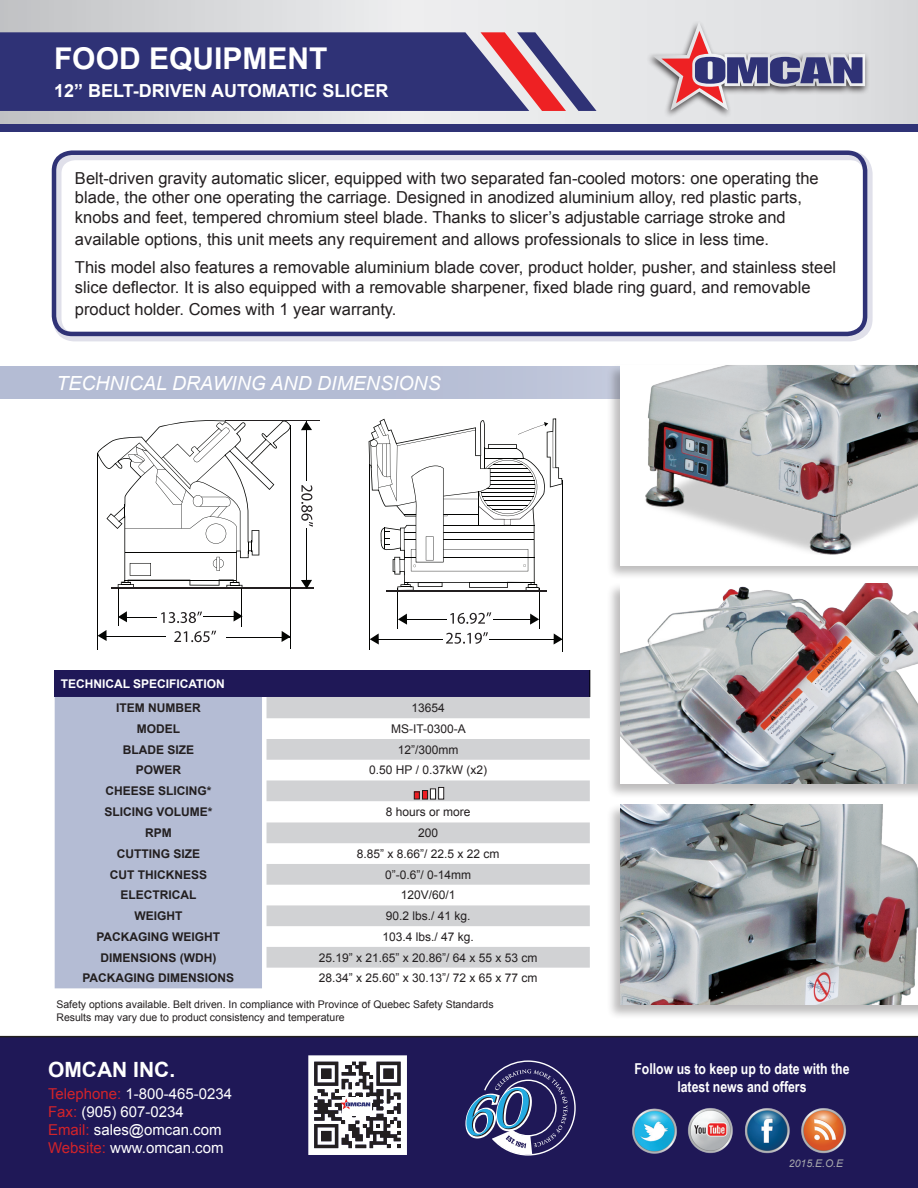
<style>
.page{position:relative;width:918px;height:1188px;background:#fff}
.page>*{position:absolute;margin:0;border:0;box-sizing:border-box;transform-origin:0 0}
.t1{font:700 30px "Arial";color:#fff}
.t2{font:700 21px "Arial";color:#fff}
.t3{font:italic 19.5px "Arial";color:#fff}
.t4{font:700 18px "Arial";color:#fff}
.t5{font:16.5px/19.5px "Arial";color:#231f20}
.t6{font:15px "Arial";color:#fff}
.t7{font:700 15px/18px "Arial Narrow";color:#fff;text-align:center}
.t8{font:12px "Arial";color:#231f20}
.t9{font:700 12px "Arial";color:#231f20}
.t10{font:700 12px "Arial";color:#fff}
.t11{font:10.5px "Arial";color:#231f20}
.t12{font:italic 10.5px "Arial";color:#a8a9ad}
.s1{color:#d1232a}
</style>
<div class="page">
<div style="left:606px;top:803px;width:312px;height:217px;background:#231f20;opacity:.3"></div>
<img style="left:621px;top:804px;width:297px;height:201px">
<div style="left:0;top:1036px;width:918px;height:152px;background:#1f1857"></div>
<img style="left:630px;top:1097px;width:238px;height:66px">
<svg style="left:465px;top:1060px;width:111px;height:96px;background:#464b7d"></svg>
<svg style="left:308px;top:1055px;width:98px;height:100px"></svg>
<svg style="left:0;top:0;width:918px;height:124px;background:#dedfe0"></svg>
<svg style="left:0;top:32px;width:597px;height:79px;background:#49437e"></svg>
<div style="left:0;top:124px;width:918px;height:7px;background:#2f3276"></div>
<div style="left:646px;top:20px;width:224px;height:99px;background:#231f20;opacity:.8"></div>
<svg style="left:652px;top:22px;width:213px;height:88px;background:#baafbd"></svg>
<div style="left:55px;top:670px;width:535px;height:27px;background:#1f1857"></div>
<div style="left:55px;top:697px;width:207px;height:291px;background:#b4bcd4"></div>
<svg style="left:267px;top:697px;width:323px;height:271px;fill:#d1d2d4"></svg>
<svg style="left:590px;top:670px;width:1px;height:27px"></svg>
<div style="left:414px;top:792px;width:6px;height:7px;border:1px solid #231f20"></div>
<div style="left:422px;top:791px;width:6px;height:8px;background:#ee1d23"></div>
<div style="left:422px;top:790px;width:6px;height:9px;border:1px solid #231f20"></div>
<div style="left:430px;top:789px;width:6px;height:10px;background:#fff"></div>
<div style="left:430px;top:789px;width:6px;height:10px;border:1px solid #231f20"></div>
<div style="left:439px;top:787px;width:5px;height:12px;background:#fff"></div>
<div style="left:438px;top:787px;width:6px;height:12px;border:1px solid #231f20"></div>
<svg style="left:530px;top:614px;width:9px;height:11px"></svg>
<hr style="left:562px;top:480px;width:1px;height:172px;background:#040503">
<hr style="left:369px;top:464px;width:1px;height:186px;background:#040503">
<svg style="left:398px;top:614px;width:9px;height:11px"></svg>
<hr style="left:401px;top:619px;width:46px;height:1px;background:#040503">
<hr style="left:493px;top:619px;width:44px;height:1px;background:#040503">
<svg style="left:450px;top:612px;width:41px;height:12px"></svg>
<hr style="left:397px;top:588px;width:1px;height:40px;background:#040503">
<hr style="left:539px;top:588px;width:1px;height:40px;background:#040503">
<svg style="left:554px;top:633px;width:8px;height:12px"></svg>
<svg style="left:370px;top:633px;width:9px;height:12px"></svg>
<hr style="left:377px;top:639px;width:65px;height:1px;background:#040503">
<hr style="left:489px;top:639px;width:73px;height:1px;background:#040503">
<svg style="left:446px;top:632px;width:42px;height:12px"></svg>
<svg style="left:369px;top:418px;width:193px;height:172px"></svg>
<hr style="left:386px;top:590px;width:161px;height:2px;background:#231f20">
<hr style="left:225px;top:421px;width:94px;height:1px;background:#231f20">
<hr style="left:111px;top:587px;width:203px;height:2px;background:#231f20">
<hr style="left:306px;top:422px;width:1px;height:59px;background:#040503">
<svg style="left:301px;top:580px;width:11px;height:9px"></svg>
<svg style="left:301px;top:421px;width:11px;height:9px"></svg>
<hr style="left:98px;top:453px;width:1px;height:197px;background:#040503">
<svg style="left:98px;top:630px;width:9px;height:11px"></svg>
<svg style="left:282px;top:631px;width:8px;height:11px"></svg>
<svg style="left:234px;top:610px;width:8px;height:12px"></svg>
<svg style="left:119px;top:611px;width:8px;height:11px"></svg>
<hr style="left:122px;top:617px;width:35px;height:1px;background:#040503">
<hr style="left:204px;top:616px;width:38px;height:1px;background:#040503">
<svg style="left:161px;top:612px;width:41px;height:11px"></svg>
<hr style="left:118px;top:588px;width:1px;height:38px;background:#040503">
<hr style="left:242px;top:588px;width:1px;height:38px;background:#040503">
<hr style="left:102px;top:636px;width:64px;height:1px;background:#040503">
<hr style="left:226px;top:637px;width:64px;height:1px;background:#040503">
<svg style="left:174px;top:631px;width:42px;height:11px"></svg>
<hr style="left:290px;top:425px;width:1px;height:223px;background:#040503">
<hr style="left:306px;top:529px;width:1px;height:59px;background:#040503">
<svg style="left:301px;top:485px;width:12px;height:42px"></svg>
<svg style="left:97px;top:420px;width:194px;height:169px"></svg>
<div style="left:0;top:366px;width:918px;height:33px;background:#b4bcd4"></div>
<div style="left:52px;top:151px;width:821px;height:190px;border:9px solid #2f3276;border-radius:18px"></div>
<div style="left:606px;top:364px;width:312px;height:217px;background:#231f20;opacity:.3"></div>
<div style="left:621px;top:365px;width:297px;height:200px;background:#fff"></div>
<img style="left:645px;top:365px;width:273px;height:189px">
<div style="left:606px;top:582px;width:312px;height:217px;background:#231f20;opacity:.3"></div>
<img style="left:621px;top:583px;width:297px;height:201px">
<p class="t1" style="left:54px;top:39px;width:275px">FOOD EQUIPMENT</p>
<p class="t4" style="left:54px;top:78px;width:336px">12” BELT-DRIVEN AUTOMATIC SLICER</p>
<p class="t5" style="left:75px;top:168px;width:745px">Belt-driven gravity automatic slicer, equipped with two separated fan-cooled motors: one operating the blade, the other one operating the carriage. Designed in anodized aluminium alloy, red plastic parts, knobs and feet, tempered chromium steel blade. Thanks to slicer’s adjustable carriage stroke and</p>
<p class="t5" style="left:75px;top:229px;width:696px">available options, this unit meets any requirement and allows professionals to slice in less time.</p>
<p class="t5" style="left:75px;top:258px;width:763px">This model also features a removable aluminium blade cover, product holder, pusher, and stainless steel slice deflector. It is also equipped with a removable sharpener, fixed blade ring guard, and removable</p>
<p class="t5" style="left:75px;top:300px;width:323px">product holder. Comes with 1 year warranty.</p>
<p class="t3" style="left:56px;top:371px;width:386px">TECHNICAL DRAWING AND DIMENSIONS</p>
<p class="t10" style="left:61px;top:676px;width:166px">TECHNICAL SPECIFICATION</p>
<p class="t9" style="left:116px;top:700px;width:86px">ITEM NUMBER</p>
<p class="t8" style="left:411px;top:700px;width:35px">13654</p>
<p class="t9" style="left:137px;top:721px;width:45px">MODEL</p>
<p class="t8" style="left:391px;top:721px;width:76px">MS-IT-0300-A</p>
<p class="t9" style="left:123px;top:742px;width:73px">BLADE SIZE</p>
<p class="t8" style="left:398px;top:742px;width:62px">12”/300mm</p>
<p class="t9" style="left:136px;top:762px;width:47px">POWER</p>
<p class="t8" style="left:369px;top:762px;width:119px">0.50 HP / 0.37kW (x2)</p>
<p class="t9" style="left:105px;top:783px;width:108px">CHEESE SLICING*</p>
<p class="t9" style="left:104px;top:804px;width:110px">SLICING VOLUME*</p>
<p class="t8" style="left:386px;top:804px;width:86px">8 hours or more</p>
<p class="t9" style="left:145px;top:825px;width:28px">RPM</p>
<p class="t8" style="left:418px;top:825px;width:22px">200</p>
<p class="t9" style="left:117px;top:846px;width:85px">CUTTING SIZE</p>
<p class="t8" style="left:357px;top:846px;width:144px">8.85” x 8.66”/ 22.5 x 22 cm</p>
<p class="t9" style="left:110px;top:866px;width:99px">CUT THICKNESS</p>
<p class="t8" style="left:385px;top:867px;width:88px">0”-0.6”/ 0-14mm</p>
<p class="t9" style="left:120px;top:887px;width:77px">ELECTRICAL</p>
<p class="t8" style="left:401px;top:887px;width:56px">120V/60/1</p>
<p class="t9" style="left:134px;top:908px;width:49px">WEIGHT</p>
<p class="t8" style="left:386px;top:908px;width:86px">90.2 lbs./ 41 kg.</p>
<p class="t9" style="left:96px;top:929px;width:125px">PACKAGING WEIGHT</p>
<p class="t8" style="left:382px;top:929px;width:93px">103.4 lbs./ 47 kg.</p>
<p class="t9" style="left:100px;top:949px;width:117px">DIMENSIONS (WDH)</p>
<p class="t8" style="left:319px;top:950px;width:220px">25.19” x 21.65” x 20.86”/ 64 x 55 x 53 cm</p>
<p class="t9" style="left:82px;top:970px;width:153px">PACKAGING DIMENSIONS</p>
<p class="t8" style="left:319px;top:970px;width:220px">28.34” x 25.60” x 30.13”/ 72 x 65 x 77 cm</p>
<p class="t11" style="left:56px;top:997px;width:439px">Safety options available. Belt driven. In compliance with Province of Quebec Safety Standards</p>
<p class="t11" style="left:56px;top:1010px;width:290px">Results may vary due to product consistency and temperature</p>
<p class="t2" style="left:48px;top:1056px;width:129px">OMCAN INC.</p>
<p class="t7" style="left:634px;top:1059px;width:217px">Follow us to keep up to date with the latest news and offers</p>
<p class="t6" style="left:48px;top:1084px;width:186px"><span class="s1">Telephone:</span> 1-800-465-0234</p>
<p class="t6" style="left:48px;top:1102px;width:137px"><span class="s1">Fax:</span> (905) 607-0234</p>
<p class="t6" style="left:48px;top:1120px;width:175px"><span class="s1">Email:</span> sales@omcan.com</p>
<p class="t6" style="left:48px;top:1138px;width:177px"><span class="s1">Website:</span> www.omcan.com</p>
<p class="t12" style="left:789px;top:1157px;width:56px">2015.E.O.E</p>
</div>
